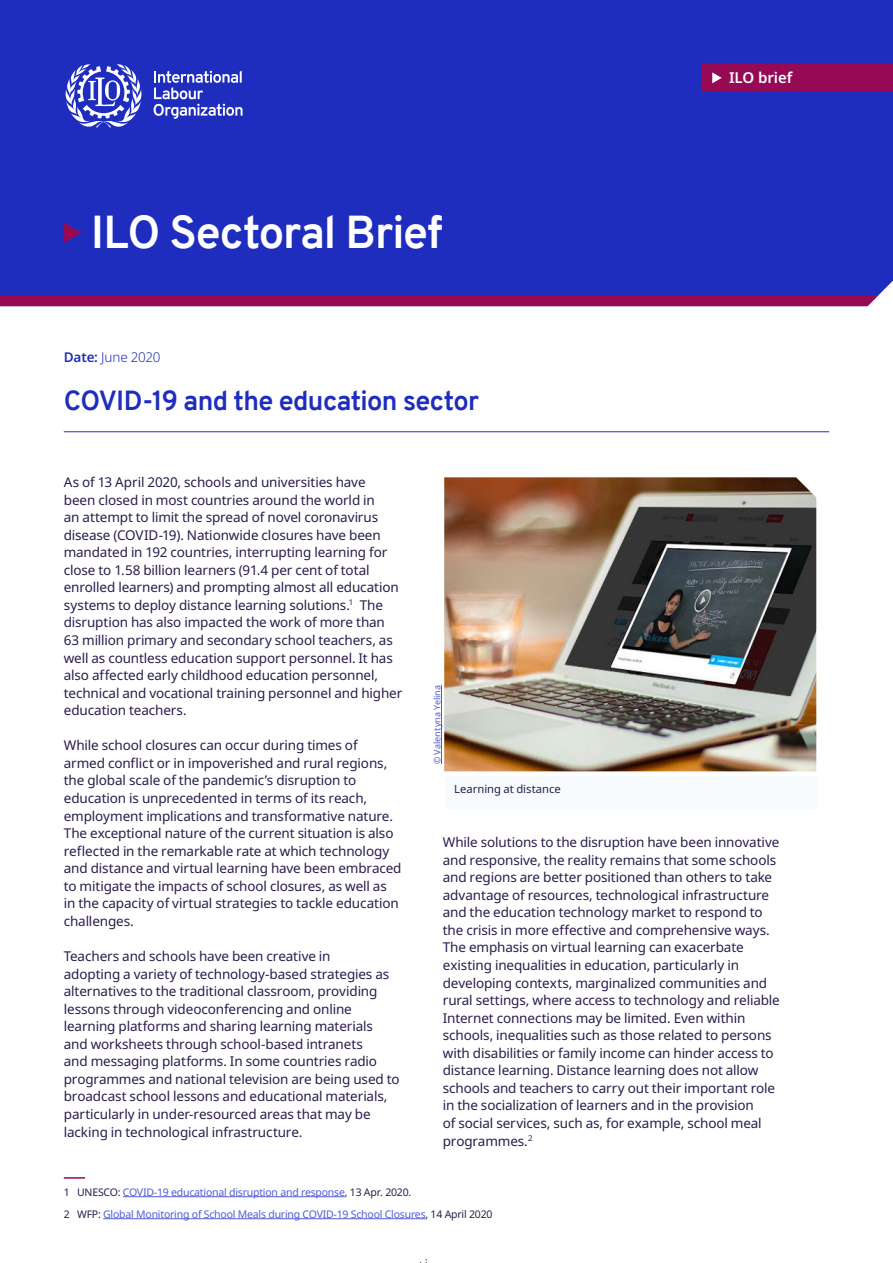
<style>
.page{position:relative;width:893px;height:1263px;background:#fff}
.page>*{position:absolute;margin:0;border:0;box-sizing:border-box;transform-origin:0 0}
.Briefing_A4_-_Main_t{font:700 45px "Overpass";letter-spacing:-.025em;color:#fff}
.Briefing_A4_-_Headin{font:700 27px "Overpass";letter-spacing:-.025em;color:#1e2dbe}
.Briefing_A4_-_Series{font:600 15px "Noto Sans";color:#fff}
.Briefing_A4_-_Body{font:13.5px/17.5px "Noto Sans";letter-spacing:-.01em;color:#2c1b4d}
.Briefing_A4_-_footer{font:300 13.5px "Noto Sans";letter-spacing:-.02em;color:#1e2dbe}
.Briefing_A4_-_Body-2{font:11.25px "Noto Sans";letter-spacing:-.005em;color:#2c1b4d}
.Briefing_A4-_footnot{font:10.5px "Noto Sans";letter-spacing:-.02em;color:#4f5cd6}
.Briefing_A4-_footnot-2{font:9px "Noto Sans";letter-spacing:.005em;color:#4f5cd6}
.Briefing_A4-_footnot-3{font:9px "Noto Sans";color:#2c1b4d}
.s1{font-weight:600}
.s2{color:#2c1b4d}
</style>
<div class="page">
<hr style="left:64px;top:1177px;width:21px;height:2px;background:#960a55">
<hr style="left:123px;top:1196px;width:222px;height:1px;background:#4f5cd6">
<hr style="left:103px;top:1218px;width:322px;height:1px;background:#4f5cd6">
<div style="left:0;top:0;width:893px;height:296px;background:#1e2dbe"></div>
<svg style="left:0;top:295px;width:878px;height:11px;background:#940b57"></svg>
<svg style="left:154px;top:71px;width:89px;height:48px;background:#5662ce"></svg>
<svg style="left:64px;top:64px;width:79px;height:64px"></svg>
<svg style="left:64px;top:222px;width:17px;height:21px"></svg>
<div style="left:702px;top:64px;width:191px;height:28px;background:#960a55"></div>
<svg style="left:712px;top:72px;width:10px;height:11px"></svg>
<hr style="left:64px;top:431px;width:765px;height:1px;background:#1e2dbe">
<div style="left:446px;top:777px;width:372px;height:32px;background:#f8fbfe"></div>
<hr style="left:441px;top:685px;width:1px;height:79px;background:#4f5cd6">
<img style="left:444px;top:477px;width:372px;height:294px">
<p class="Briefing_A4_-_Main_t" style="left:91px;top:201px;width:353px">ILO Sectoral Brief</p>
<p class="Briefing_A4_-_footer" style="left:64px;top:348px;width:98px"><span class="s1">Date:</span> June 2020</p>
<p class="Briefing_A4_-_Headin" style="left:64px;top:381px;width:417px">COVID-19 and the education sector</p>
<p class="Briefing_A4_-_Series" style="left:729px;top:67px;width:65px">ILO brief</p>
<p class="Briefing_A4_-_Body" style="left:64px;top:474px;width:340px">As of 13 April 2020, schools and universities have<br>been closed in most countries around the world in<br>an attempt to limit the spread of novel coronavirus disease (COVID-19). Nationwide closures have been mandated in 192 countries, interrupting learning for close to 1.58 billion learners (91.4 per cent of total enrolled learners) and prompting almost all education systems to deploy distance learning solutions.<sup>1</sup> The disruption has also impacted the work of more than 63 million primary and secondary school teachers, as well as countless education support personnel. It has also affected early childhood education personnel, technical and vocational training personnel and higher education teachers.</p>
<p class="Briefing_A4_-_Body" style="left:64px;top:737px;width:339px">While school closures can occur during times of armed conflict or in impoverished and rural regions, the global scale of the pandemic’s disruption to education is unprecedented in terms of its reach, employment implications and transformative nature.<br>The exceptional nature of the current situation is also reflected in the remarkable rate at which technology and distance and virtual learning have been embraced to mitigate the impacts of school closures, as well as in the capacity of virtual strategies to tackle education challenges.</p>
<p class="Briefing_A4_-_Body" style="left:64px;top:948px;width:337px">Teachers and schools have been creative in<br>adopting a variety of technology-based strategies as alternatives to the traditional classroom, providing lessons through videoconferencing and online learning platforms and sharing learning materials and worksheets through school-based intranets<br>and messaging platforms. In some countries radio programmes and national television are being used to broadcast school lessons and educational materials, particularly in under-resourced areas that may be lacking in technological infrastructure.</p>
<p class="Briefing_A4-_footnot-2" style="left:431px;top:764px;width:81px;rotate:-90deg">© Valentyna Yelina</p>
<p class="Briefing_A4_-_Body-2" style="left:454px;top:781px;width:108px">Learning at distance</p>
<p class="Briefing_A4_-_Body" style="left:443px;top:834px;width:339px">While solutions to the disruption have been innovative and responsive, the reality remains that some schools and regions are better positioned than others to take advantage of resources, technological infrastructure and the education technology market to respond to the crisis in more effective and comprehensive ways.<br>The emphasis on virtual learning can exacerbate existing inequalities in education, particularly in developing contexts, marginalized communities and rural settings, where access to technology and reliable Internet connections may be limited. Even within schools, inequalities such as those related to persons with disabilities or family income can hinder access to distance learning. Distance learning does not allow schools and teachers to carry out their important role in the socialization of learners and in the provision<br>of social services, such as, for example, school meal programmes.<sup>2</sup></p>
<p class="Briefing_A4-_footnot" style="left:64px;top:1184px;width:349px"><span class="s2">1 UNESCO:</span> COVID-19 educational disruption and response<span class="s2">, 13 Apr. 2020.</span></p>
<p class="Briefing_A4-_footnot" style="left:64px;top:1206px;width:430px"><span class="s2">2 WFP:</span> Global Monitoring of School Meals during COVID-19 School Closures<span class="s2">, 14 April 2020</span></p>
<p class="Briefing_A4-_footnot-3" style="left:417px;top:1261px;width:4px;rotate:-90deg">.</p>
</div>
